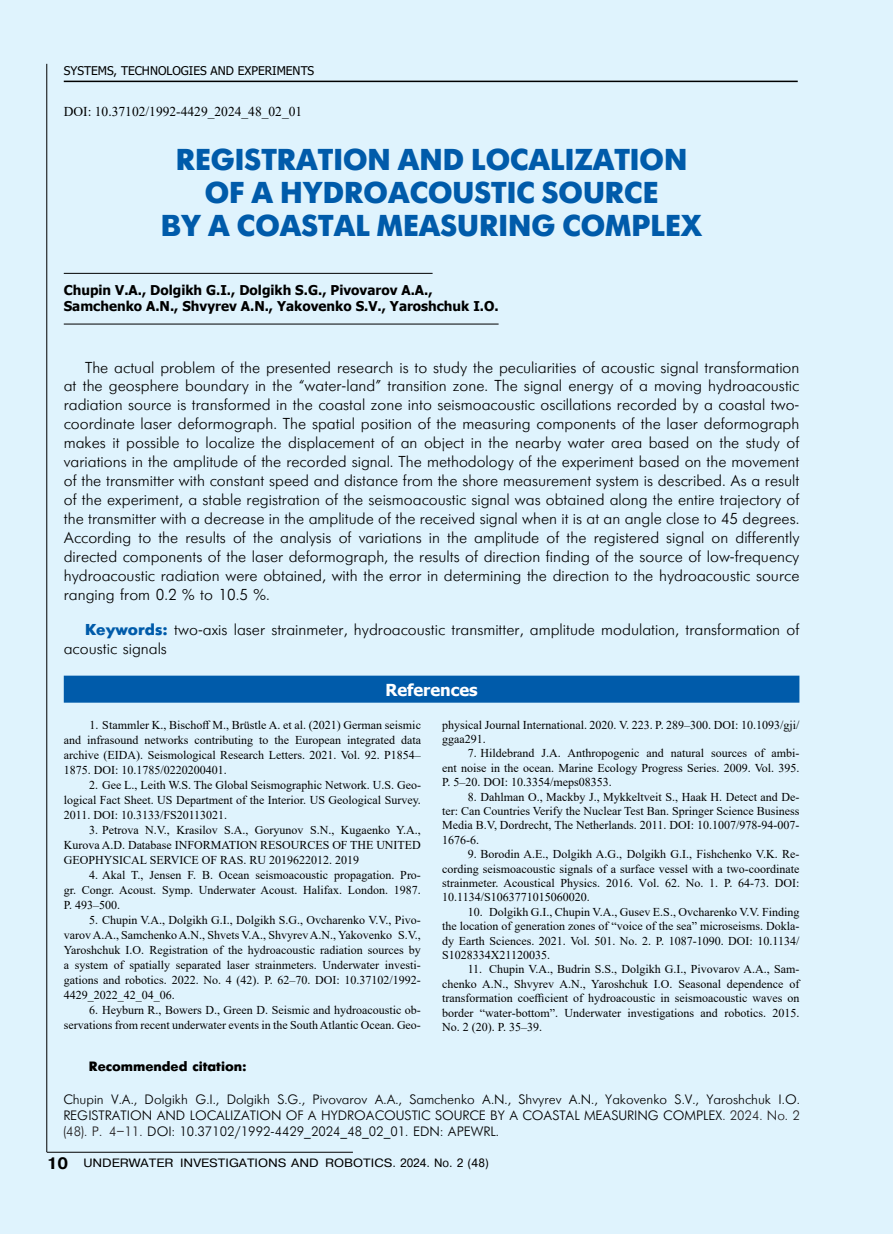
<style>
.page{position:relative;width:893px;height:1234px;background:#fff}
.page>*{position:absolute;margin:0;border:0;box-sizing:border-box;transform-origin:0 0}
.t1{font:700 30px/33px "Futuris C";color:#005baa;text-align:center}
.t2{font:700 16.5px "Tahoma";color:#fff}
.t3{font:15.75px/18.9px "Futuris Cyrillic";color:#000;text-align:justify}
.t4{font:13.5px/16.2px "Futuris Cyrillic";color:#000;text-align:justify}
.t5{font:700 13.5px/16.2px "Tahoma";color:#000}
.t6{font:13.5px "Times New Roman";color:#000}
.t7{font:700 13.5px "Futuris";color:#000}
.t8{font:12px/14.4px "Times New Roman";color:#000;text-align:justify}
.t9{font:12px "Pragmatica Cyrillic";color:#000;scale:1.1 1}
.t10{font:12px "Tahoma";color:#000}
.s1{font-family:"Futuris";font-weight:700;color:#005baa}
.s2{color:#211d1e}
.s3{font-family:"Pragmatica CTT";font-weight:700;font-size:16.5px}
</style>
<div class="page">
<div style="left:0;top:0;width:892px;height:1232px;background:#dff3fd"></div>
<hr style="left:47px;top:1151px;width:306px;height:1px;background:#000">
<hr style="left:64px;top:81px;width:734px;height:1px;background:#000">
<hr style="left:47px;top:64px;width:1px;height:1087px;background:#000">
<hr style="left:64px;top:273px;width:369px;height:1px;background:#000">
<hr style="left:64px;top:324px;width:435px;height:1px;background:#000">
<div style="left:64px;top:675px;width:735px;height:27px;background:#005baa"></div>
<p class="t10" style="left:64px;top:62px;width:252px">SYSTEMS, TECHNOLOGIES AND EXPERIMENTS</p>
<p class="t6" style="left:64px;top:102px;width:240px">DOI: 10.37102/1992-4429_2024_48_02_01</p>
<h1 class="t1" style="left:161px;top:144px;width:543px">REGISTRATION AND LOCALIZATION<br>OF A HYDROACOUSTIC SOURCE<br>BY A COASTAL MEASURING COMPLEX</h1>
<p class="t5" style="left:64px;top:282px;width:436px">Chupin V.A., Dolgikh G.I., Dolgikh S.G., Pivovarov A.A.,<br>Samchenko A.N., Shvyrev A.N., Yakovenko S.V., Yaroshchuk I.O.</p>
<p class="t3" style="left:64px;top:358px;width:737px;text-indent:21px">The actual problem of the presented research is to study the peculiarities of acoustic signal transformation at the geosphere boundary in the “water-land” transition zone. The signal energy of a moving hydroacoustic radiation source is transformed in the coastal zone into seismoacoustic oscillations recorded by a coastal two&shy;coordinate laser deformograph. The spatial position of the measuring components of the laser deformograph makes it possible to localize the displacement of an object in the nearby water area based on the study of variations in the amplitude of the recorded signal. The methodology of the experiment based on the movement of the transmitter with constant speed and distance from the shore measurement system is described. As a result of the experiment, a stable registration of the seismoacoustic signal was obtained along the entire trajectory of the transmitter with a decrease in the amplitude of the received signal when it is at an angle close to 45 degrees.<br>According to the results of the analysis of variations in the amplitude of the registered signal on differently directed components of the laser deformograph, the results of direction finding of the source of low-frequency hydroacoustic radiation were obtained, with the error in determining the direction to the hydroacoustic source ranging from 0.2 % to 10.5 %.</p>
<h3 class="t3" style="left:64px;top:621px;width:737px;text-indent:21px"><span class="s1">Keywords:</span> two-axis laser strainmeter, hydroacoustic transmitter, amplitude modulation, transformation of acoustic signals</h3>
<h2 class="t2" style="left:385px;top:678px;width:94px">References</h2>
<p class="t8" style="left:64px;top:716px;width:359px;line-height:15px;text-indent:26px">1. Stammler K., Bischoff M., Brüstle A. et al. (2021) German seismic and infrasound networks contributing to the European integrated data archive (EIDA). Seismological Research Letters. 2021. Vol. 92. P1854– 1875. DOI: 10.1785/0220200401.</p>
<p class="t8" style="left:64px;top:776px;width:359px;line-height:15px;text-indent:26px">2. Gee L., Leith W.S. The Global Seismographic Network. U.S. Geo&shy;logical Fact Sheet. US Department of the Interior. US Geological Survey.<br>2011. DOI: 10.3133/FS20113021.</p>
<p class="t8" style="left:64px;top:821px;width:359px;line-height:15px;text-indent:26px">3. Petrova N.V., Krasilov S.A., Goryunov S.N., Kugaenko Y.A., Kurova A.D. Database INFORMATION RESOURCES OF THE UNITED GEOPHYSICAL SERVICE OF RAS. RU 2019622012. 2019</p>
<p class="t8" style="left:64px;top:866px;width:359px;line-height:15px;text-indent:26px">4. Аkal T., Jensen F. B. Ocean seismoacoustic propagation. Pro&shy;gr. Congr. Acoust. Symp. Underwater Acoust. Halifax. London. 1987.<br>P. 493–500.</p>
<p class="t8" style="left:64px;top:911px;width:359px;line-height:15px;text-indent:26px">5. Chupin V.A., Dolgikh G.I., Dolgikh S.G., Ovcharenko V.V., Pivo&shy;varov A.A., Samchenko A.N., Shvets V.A., Shvyrev A.N., Yakovenko S.V., Yaroshchuk I.O. Registration of the hydroacoustic radiation sources by a system of spatially separated laser strainmeters. Underwater investi&shy;gations and robotics. 2022. No. 4 (42). P. 62–70. DOI: 10.37102/1992- 4429_2022_42_04_06.</p>
<p class="t8" style="left:64px;top:1001px;width:359px;line-height:15px;text-align:right">6. Heyburn R., Bowers D., Green D. Seismic and hydroacoustic ob&shy;servations from recent underwater events in the South Atlantic Ocean. Geo-</p>
<p class="t8" style="left:442px;top:716px;width:359px">physical Journal International. 2020. V. 223. P. 289–300. DOI: 10.1093/gji/ ggaa291.</p>
<p class="t8" style="left:442px;top:745px;width:359px;text-indent:26px">7. Hildebrand J.A. Anthropogenic and natural sources of ambi&shy;ent noise in the ocean. Marine Ecology Progress Series. 2009. Vol. 395.<br>P. 5–20. DOI: 10.3354/meps08353.</p>
<p class="t8" style="left:442px;top:788px;width:359px;text-indent:26px">8. Dahlman O., Mackby J., Mykkeltveit S., Haak H. Detect and De&shy;ter: Can Countries Verify the Nuclear Test Ban. Springer Science Business Media B.V, Dordrecht, The Netherlands. 2011. DOI: 10.1007/978-94-007- 1676-6.</p>
<p class="t8" style="left:442px;top:846px;width:359px;text-indent:26px">9. Borodin A.E., Dolgikh A.G., Dolgikh G.I., Fishchenko V.K. Re&shy;cording seismoacoustic signals of a surface vessel with a two-coordinate strainmeter. Acoustical Physics. 2016. Vol. 62. No. 1. P. 64-73. DOI:<br>10.1134/S1063771015060020.</p>
<p class="t8" style="left:442px;top:904px;width:359px;text-indent:26px">10. Dolgikh G.I., Chupin V.A., Gusev E.S., Ovcharenko V.V. Finding the location of generation zones of “voice of the sea” microseisms. Dokla&shy;dy Earth Sciences. 2021. Vol. 501. No. 2. P. 1087-1090. DOI: 10.1134/ S1028334X21120035.</p>
<p class="t8" style="left:442px;top:961px;width:359px;text-indent:26px">11. Chupin V.A., Budrin S.S., Dolgikh G.I., Pivovarov A.A., Sam&shy;chenko A.N., Shvyrev A.N., Yaroshchuk I.O. Seasonal dependence of transformation coefficient of hydroacoustic in seismoacoustic waves on border “water-bottom”. Underwater investigations and robotics. 2015.<br>No. 2 (20). P. 35–39.</p>
<p class="t7" style="left:89px;top:1058px;width:160px">Recommended citation:</p>
<p class="t4" style="left:63px;top:1091px;width:738px">Chupin V.A., Dolgikh G.I., Dolgikh S.G., Pivovarov A.A., Samchenko A.N., Shvyrev A.N., Yakovenko S.V., Yaroshchuk I.O.<br>REGISTRATION AND LOCALIZATION OF A HYDROACOUSTIC SOURCE BY A COASTAL MEASURING COMPLEX<span class="s2">. 2024. No. 2 (48). P. 4–11.</span> DOI: 10.37102/1992-4429_2024_48_02_01. EDN: APEWRL.</p>
<p class="t9" style="left:47px;top:1156px;width:404px"><span class="s3">10</span> UNDERWATER INVESTIGATIONS AND ROBOTICS. 2024. No. 2 (48)</p>
</div>
